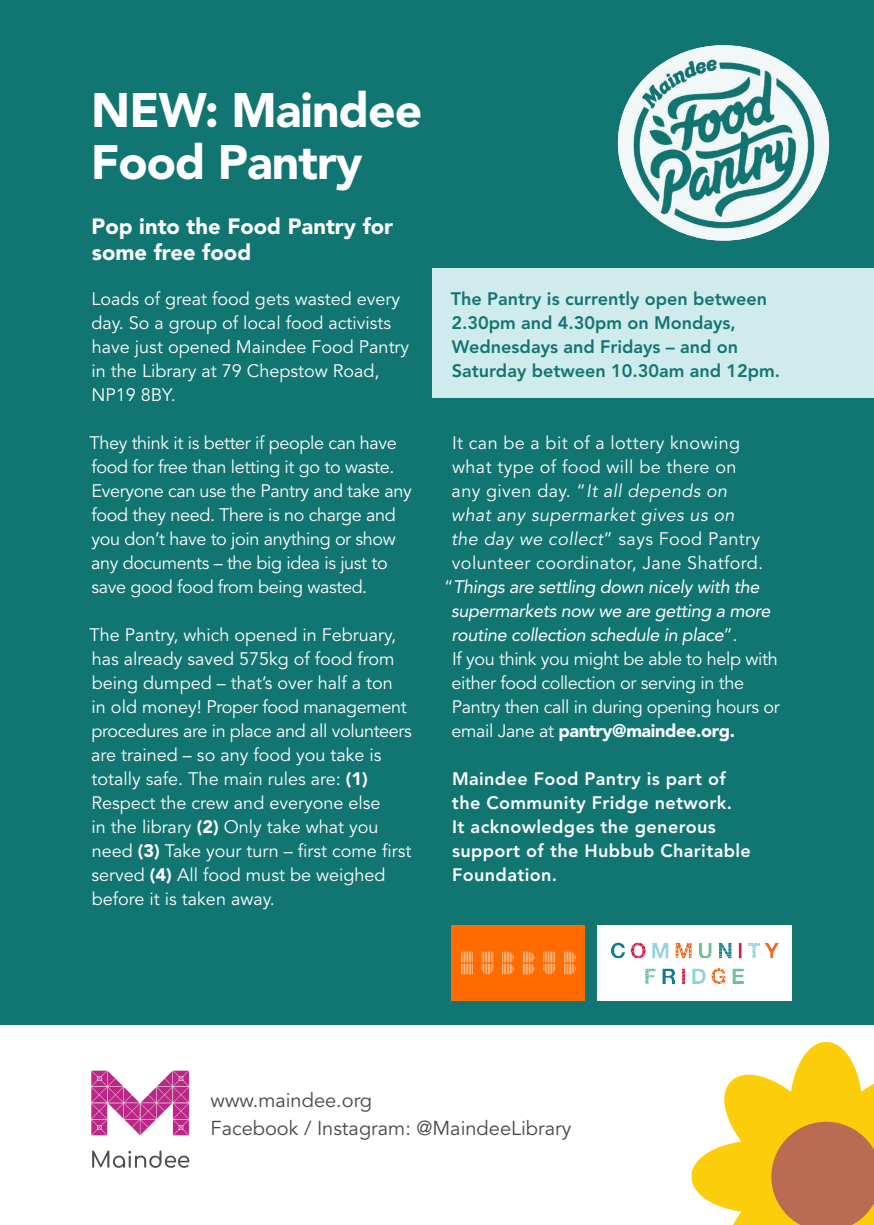
<style>
.page{position:relative;width:874px;height:1225px;background:#fff}
.page>*{position:absolute;margin:0;border:0;box-sizing:border-box;transform-origin:0 0}
.h1_white{font:900 48px/52px "Avenir LT Std";letter-spacing:-.02em;color:#fff}
.body_white{font:900 22px/26.4px "Avenir LT Std";color:#fff}
.body{font:20px "Avenir LT Std";color:#4b464b}
.body_white-2{font:18px/24px "Avenir LT Std";color:#fff}
.body_white-3{font:18px/24px "Avenir LT Std";letter-spacing:-.02em;color:#fff}
.body_white-4{font:800 18px/24px "Avenir LT Std";letter-spacing:.02em;color:#fff}
.body_white-5{font:800 18px/24px "Avenir LT Std";color:#117572}
.body_white-6{font:italic 18px "Avenir LT Std";letter-spacing:-.02em;color:#fff}
.body_white-7{font:18px "Avenir LT Std";letter-spacing:.02em;color:#fff}
.body_white-8{font:italic 18px "Avenir LT Std";letter-spacing:.02em;color:#fff}
.body_white-9{font:900 18px "Avenir LT Std";letter-spacing:-.02em;color:#fff}
.s1{font-weight:900}
.s2{font-style:normal}
.s3{font-weight:400}
</style>
<div class="page">
<div style="left:0;top:1px;width:873px;height:1024px;background:#117572"></div>
<div style="left:432px;top:269px;width:441px;height:129px;background:#cfebeb"></div>
<img style="left:617px;top:45px;width:211px;height:196px">
<div style="left:597px;top:925px;width:194px;height:76px;background:#fff"></div>
<img style="left:611px;top:942px;width:167px;height:41px">
<img style="left:451px;top:925px;width:133px;height:76px">
<svg style="left:92px;top:1150px;width:97px;height:17px"></svg>
<svg style="left:91px;top:1070px;width:98px;height:65px"></svg>
<svg style="left:691px;top:1042px;width:182px;height:183px"></svg>
<p class="h1_white" style="left:91px;top:84px;width:332px">NEW: Maindee<br>Food Pantry</p>
<p class="body_white" style="left:92px;top:213px;width:303px">Pop into the Food Pantry for some free food</p>
<p class="body_white-2" style="left:91px;top:287px;width:319px">Loads of great food gets wasted every day. So a group of local food activists have just opened Maindee Food Pantry in the Library at 79 Chepstow Road,<br>NP19 8BY.</p>
<p class="body_white-3" style="left:89px;top:431px;width:324px">They think it is better if people can have food for free than letting it go to waste.<br>Everyone can use the Pantry and take any food they need. There is no charge and you don’t have to join anything or show any documents – the big idea is just to save good food from being wasted.</p>
<p class="body_white-2" style="left:89px;top:623px;width:324px">The Pantry, which opened in February, has already saved 575kg of food from being dumped – that’s over half a ton<br>in old money! Proper food management procedures are in place and all volunteers are trained – so any food you take is totally safe. The main rules are: <span class="s1">(1)<br></span>Respect the crew and everyone else<br>in the library <span class="s1">(2)</span> Only take what you need <span class="s1">(3)</span> Take your turn – first come first served <span class="s1">(4)</span> All food must be weighed before it is taken away.</p>
<p class="body_white-5" style="left:450px;top:287px;width:330px">The Pantry is currently open between 2.30pm and 4.30pm on Mondays, Wednesdays and Fridays – and on Saturday between 10.30am and 12pm.</p>
<p class="body_white-7" style="left:452px;top:432px;width:289px">It can be a bit of a lottery knowing</p>
<p class="body_white-7" style="left:452px;top:456px;width:285px">what type of food will be there on</p>
<p class="body_white-8" style="left:451px;top:480px;width:277px"><span class="s2">any given day. “</span>It all depends on</p>
<p class="body_white-8" style="left:451px;top:504px;width:284px">what any supermarket gives us on</p>
<p class="body_white-8" style="left:451px;top:528px;width:310px">the day we collect<span class="s2">” says Food Pantry</span></p>
<p class="body_white-7" style="left:451px;top:552px;width:312px">volunteer coordinator, Jane Shatford.</p>
<p class="body_white-6" style="left:444px;top:576px;width:317px"><span class="s2">“</span>Things are settling down nicely with the</p>
<p class="body_white-6" style="left:451px;top:600px;width:320px">supermarkets now we are getting a more</p>
<p class="body_white-6" style="left:451px;top:624px;width:287px">routine collection schedule in place<span class="s2">”.</span></p>
<p class="body_white-3" style="left:452px;top:647px;width:327px">If you think you might be able to help with</p>
<p class="body_white-3" style="left:451px;top:671px;width:294px">either food collection or serving in the</p>
<p class="body_white-3" style="left:451px;top:695px;width:329px">Pantry then call in during opening hours or</p>
<p class="body_white-9" style="left:451px;top:720px;width:285px"><span class="s3">email Jane at</span> pantry@maindee.org.</p>
<p class="body_white-4" style="left:452px;top:767px;width:300px">Maindee Food Pantry is part of the Community Fridge network.<br>It acknowledges the generous support of the Hubbub Charitable<br>Foundation.</p>
<p class="body" style="left:210px;top:1088px;width:163px">www.maindee.org</p>
<p class="body" style="left:210px;top:1116px;width:362px">Facebook / Instagram: @MaindeeLibrary</p>
</div>
